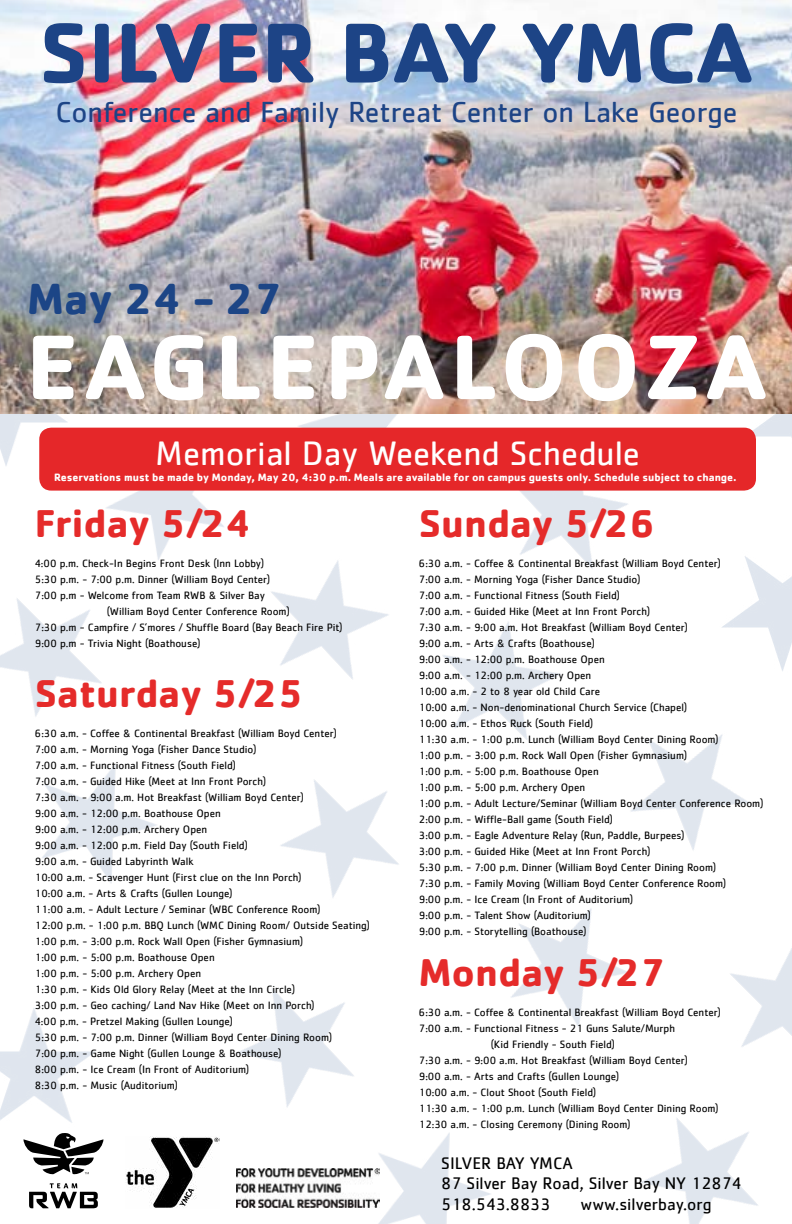
<style>
.page{position:relative;width:792px;height:1224px;background:#fff}
.page>*{position:absolute;margin:0;border:0;box-sizing:border-box;transform-origin:0 0}
.t1{font:700 95px "Cachet";letter-spacing:.06em;color:#fff}
.t2{font:700 88px "Cachet";color:#1d4486}
.t3{font:700 45px "Cachet";color:#1c4586}
.t4{font:700 40px "Cachet";color:#e52b2a}
.t5{font:35px "Cachet";color:#fff}
.t6{font:30px "Cachet";color:#1d4486}
.t7{font:17.3px/20.8px "Cachet";color:#000}
.t8{font:11px/16px "Cachet";color:#000}
.t9{font:700 11px "Cachet";color:#fff}
</style>
<div class="page">
<img style="left:722px;top:556px;width:70px;height:115px">
<img style="left:520px;top:491px;width:108px;height:78px">
<img style="left:271px;top:560px;width:118px;height:120px">
<img style="left:106px;top:491px;width:118px;height:69px">
<img style="left:0;top:558px;width:136px;height:159px">
<img style="left:42px;top:764px;width:115px;height:119px">
<img style="left:280px;top:780px;width:119px;height:118px">
<img style="left:370px;top:1133px;width:121px;height:91px">
<img style="left:0;top:1008px;width:95px;height:115px">
<img style="left:237px;top:988px;width:117px;height:119px">
<img style="left:511px;top:908px;width:117px;height:119px">
<img style="left:641px;top:1118px;width:117px;height:106px">
<img style="left:730px;top:948px;width:62px;height:99px">
<img style="left:631px;top:735px;width:119px;height:115px">
<img style="left:442px;top:622px;width:119px;height:118px">
<img style="left:291px;top:413px;width:128px;height:15px">
<img style="left:0;top:413px;width:75px;height:53px">
<img style="left:742px;top:413px;width:50px;height:70px">
<img style="left:0;top:0;width:792px;height:413px">
<div style="left:39px;top:428px;width:717px;height:63px;background:#e52729;border-radius:12px"></div>
<img style="left:126px;top:1136px;width:93px;height:72px">
<img style="left:237px;top:1169px;width:142px;height:38px">
<svg style="left:29px;top:1183px;width:69px;height:25px"></svg>
<svg style="left:23px;top:1133px;width:80px;height:42px"></svg>
<h2 class="t2" style="left:39px;top:-4px;width:715px">SILVER BAY YMCA</h2>
<h3 class="t6" style="left:56px;top:94px;width:683px">Conference and Family Retreat Center on Lake George</h3>
<h3 class="t3" style="left:27px;top:270px;width:257px">May 24 - 27</h3>
<h1 class="t1" style="left:26px;top:306px;width:742px">EAGLEPALOOZA</h1>
<h3 class="t5" style="left:155px;top:433px;width:486px">Memorial Day Weekend Schedule</h3>
<p class="t9" style="left:54px;top:470px;width:684px">Reservations must be made by Monday, May 20, 4:30 p.m. Meals are available for on campus guests only. Schedule subject to change.</p>
<h3 class="t4" style="left:35px;top:497px;width:218px">Friday 5/24</h3>
<p class="t8" style="left:35px;top:555px;width:231px">4:00 p.m. Check-In Begins Front Desk (Inn Lobby)</p>
<p class="t8" style="left:35px;top:571px;width:237px">5:30 p.m. - 7:00 p.m. Dinner (William Boyd Center)</p>
<p class="t8" style="left:35px;top:587px;width:232px">7:00 p.m - Welcome from Team RWB &amp; Silver Bay</p>
<p class="t8" style="left:107px;top:603px;width:184px">(William Boyd Center Conference Room)</p>
<p class="t8" style="left:35px;top:619px;width:309px">7:30 p.m - Campfire / S’mores / Shuffle Board (Bay Beach Fire Pit)</p>
<p class="t8" style="left:35px;top:635px;width:167px">9:00 p.m - Trivia Night (Boathouse)</p>
<h3 class="t4" style="left:35px;top:667px;width:270px">Saturday 5/25</h3>
<p class="t8" style="left:35px;top:725px;width:337px">6:30 a.m. - Coffee &amp; Continental Breakfast (William Boyd Center)<br>7:00 a.m. - Morning Yoga (Fisher Dance Studio)<br>7:00 a.m. - Functional Fitness (South Field)<br>7:00 a.m. - Guided Hike (Meet at Inn Front Porch)<br>7:30 a.m. - 9:00 a.m. Hot Breakfast (William Boyd Center)<br>9:00 a.m. - 12:00 p.m. Boathouse Open<br>9:00 a.m. - 12:00 p.m. Archery Open<br>9:00 a.m. - 12:00 p.m. Field Day (South Field)<br>9:00 a.m. - Guided Labyrinth Walk<br>10:00 a.m. - Scavenger Hunt (First clue on the Inn Porch)<br>10:00 a.m. - Arts &amp; Crafts (Gullen Lounge)<br>11:00 a.m. - Adult Lecture / Seminar (WBC Conference Room)<br>12:00 p.m. - 1:00 p.m. BBQ Lunch (WMC Dining Room/ Outside Seating)<br>1:00 p.m. - 3:00 p.m. Rock Wall Open (Fisher Gymnasium)<br>1:00 p.m. - 5:00 p.m. Boathouse Open<br>1:00 p.m. - 5:00 p.m. Archery Open<br>1:30 p.m. - Kids Old Glory Relay (Meet at the Inn Circle)<br>3:00 p.m. - Geo caching/ Land Nav Hike (Meet on Inn Porch)<br>4:00 p.m. - Pretzel Making (Gullen Lounge)<br>5:30 p.m. - 7:00 p.m. Dinner (William Boyd Center Dining Room)<br>7:00 p.m. - Game Night (Gullen Lounge &amp; Boathouse)<br>8:00 p.m. - Ice Cream (In Front of Auditorium)<br>8:30 p.m. - Music (Auditorium)</p>
<h3 class="t4" style="left:419px;top:497px;width:238px">Sunday 5/26</h3>
<p class="t8" style="left:419px;top:555px;width:346px">6:30 a.m. - Coffee &amp; Continental Breakfast (William Boyd Center)<br>7:00 a.m. - Morning Yoga (Fisher Dance Studio)<br>7:00 a.m. - Functional Fitness (South Field)<br>7:00 a.m. - Guided Hike (Meet at Inn Front Porch)<br>7:30 a.m. - 9:00 a.m. Hot Breakfast (William Boyd Center)<br>9:00 a.m. - Arts &amp; Crafts (Boathouse)<br>9:00 a.m. - 12:00 p.m. Boathouse Open<br>9:00 a.m. - 12:00 p.m. Archery Open<br>10:00 a.m. - 2 to 8 year old Child Care<br>10:00 a.m. - Non-denominational Church Service (Chapel)<br>10:00 a.m. - Ethos Ruck (South Field)<br>11:30 a.m. - 1:00 p.m. Lunch (William Boyd Center Dining Room)<br>1:00 p.m. - 3:00 p.m. Rock Wall Open (Fisher Gymnasium)<br>1:00 p.m. - 5:00 p.m. Boathouse Open<br>1:00 p.m. - 5:00 p.m. Archery Open<br>1:00 p.m. - Adult Lecture/Seminar (William Boyd Center Conference Room)<br>2:00 p.m. - Wiffle-Ball game (South Field)<br>3:00 p.m. - Eagle Adventure Relay (Run, Paddle, Burpees)<br>3:00 p.m. - Guided Hike (Meet at Inn Front Porch)<br>5:30 p.m. - 7:00 p.m. Dinner (William Boyd Center Dining Room)<br>7:30 p.m. - Family Moving (William Boyd Center Conference Room)<br>9:00 p.m. - Ice Cream (In Front of Auditorium)<br>9:00 p.m. - Talent Show (Auditorium)<br>9:00 p.m. - Storytelling (Boathouse)</p>
<h3 class="t4" style="left:419px;top:946px;width:249px">Monday 5/27</h3>
<p class="t8" style="left:419px;top:1004px;width:304px">6:30 a.m. - Coffee &amp; Continental Breakfast (William Boyd Center)</p>
<p class="t8" style="left:419px;top:1020px;width:258px">7:00 a.m. - Functional Fitness - 21 Guns Salute/Murph</p>
<p class="t8" style="left:491px;top:1036px;width:126px">(Kid Friendly - South Field)</p>
<p class="t8" style="left:419px;top:1052px;width:271px">7:30 a.m. - 9:00 a.m. Hot Breakfast (William Boyd Center)</p>
<p class="t8" style="left:419px;top:1068px;width:202px">9:00 a.m. - Arts and Crafts (Gullen Lounge)</p>
<p class="t8" style="left:419px;top:1084px;width:179px">10:00 a.m. - Clout Shoot (South Field)</p>
<p class="t8" style="left:419px;top:1100px;width:301px">11:30 a.m. - 1:00 p.m. Lunch (William Boyd Center Dining Room)</p>
<p class="t8" style="left:419px;top:1116px;width:213px">12:30 a.m. - Closing Ceremony (Dining Room)</p>
<h3 class="t7" style="left:441px;top:1152px;width:302px">SILVER BAY YMCA<br>87 Silver Bay Road, Silver Bay NY 12874<br>518.543.8833</h3>
<h3 class="t7" style="left:581px;top:1194px;width:133px">www.silverbay.org</h3>
</div>
